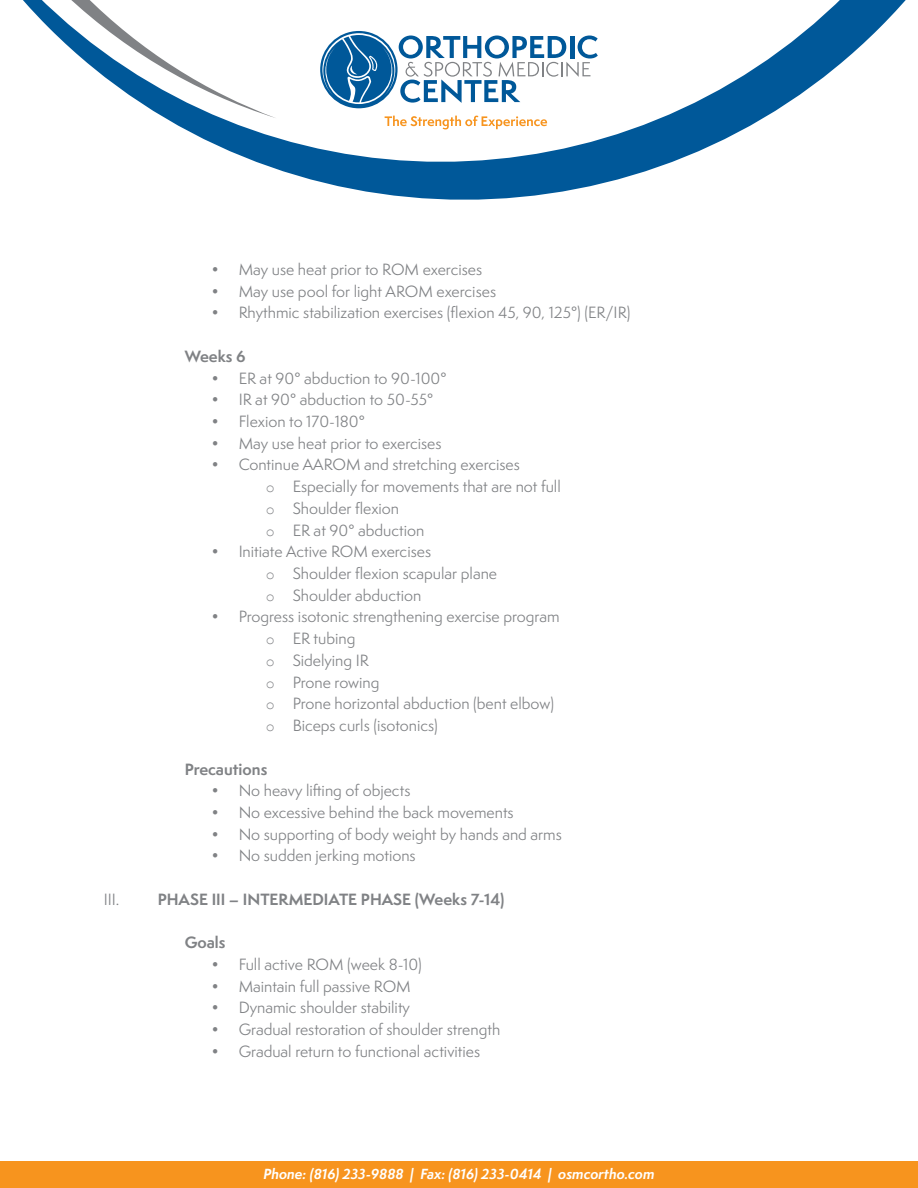
<style>
.page{position:relative;width:918px;height:1188px;background:#fff}
.page>*{position:absolute;margin:0;border:0;box-sizing:border-box;transform-origin:0 0}
.No_Spacing{font:15px "Semplicita Pro";color:#808285}
.No_Spacing-2{font:700 15px "Semplicita Pro";color:#808285}
.t1{font:italic 700 13.5px "Semplicita Pro";color:#fff}
.s1{font-family:"Courier New"}
</style>
<div class="page">
<div style="left:0;top:1161px;width:918px;height:27px;background:#f7941e"></div>
<svg style="left:23px;top:0;width:883px;height:200px"></svg>
<p class="No_Spacing" style="left:212px;top:259px;width:272px">• May use heat prior to ROM exercises</p>
<p class="No_Spacing" style="left:212px;top:281px;width:286px">• May use pool for light AROM exercises</p>
<p class="No_Spacing" style="left:212px;top:302px;width:420px">• Rhythmic stabilization exercises (flexion 45, 90, 125°) (ER/IR)</p>
<p class="No_Spacing-2" style="left:185px;top:345px;width:63px">Weeks 6</p>
<p class="No_Spacing" style="left:212px;top:367px;width:236px">• ER at 90° abduction to 90-100°</p>
<p class="No_Spacing" style="left:212px;top:389px;width:223px">• IR at 90° abduction to 50-55°</p>
<p class="No_Spacing" style="left:212px;top:411px;width:155px">• Flexion to 170-180°</p>
<p class="No_Spacing" style="left:212px;top:433px;width:231px">• May use heat prior to exercises</p>
<p class="No_Spacing" style="left:212px;top:454px;width:310px">• Continue AAROM and stretching exercises</p>
<p class="No_Spacing" style="left:266px;top:476px;width:297px"><span class="s1">o</span> Especially for movements that are not full</p>
<p class="No_Spacing" style="left:266px;top:498px;width:135px"><span class="s1">o</span> Shoulder flexion</p>
<p class="No_Spacing" style="left:266px;top:519px;width:160px"><span class="s1">o</span> ER at 90° abduction</p>
<p class="No_Spacing" style="left:212px;top:541px;width:221px">• Initiate Active ROM exercises</p>
<p class="No_Spacing" style="left:266px;top:563px;width:233px"><span class="s1">o</span> Shoulder flexion scapular plane</p>
<p class="No_Spacing" style="left:266px;top:585px;width:157px"><span class="s1">o</span> Shoulder abduction</p>
<p class="No_Spacing" style="left:212px;top:606px;width:349px">• Progress isotonic strengthening exercise program</p>
<p class="No_Spacing" style="left:266px;top:628px;width:91px"><span class="s1">o</span> ER tubing</p>
<p class="No_Spacing" style="left:266px;top:650px;width:105px"><span class="s1">o</span> Sidelying IR</p>
<p class="No_Spacing" style="left:266px;top:671px;width:115px"><span class="s1">o</span> Prone rowing</p>
<p class="No_Spacing" style="left:266px;top:693px;width:290px"><span class="s1">o</span> Prone horizontal abduction (bent elbow)</p>
<p class="No_Spacing" style="left:266px;top:715px;width:174px"><span class="s1">o</span> Biceps curls (isotonics)</p>
<p class="No_Spacing-2" style="left:185px;top:758px;width:84px">Precautions</p>
<p class="No_Spacing" style="left:212px;top:780px;width:200px">• No heavy lifting of objects</p>
<p class="No_Spacing" style="left:212px;top:802px;width:304px">• No excessive behind the back movements</p>
<p class="No_Spacing" style="left:212px;top:824px;width:352px">• No supporting of body weight by hands and arms</p>
<p class="No_Spacing" style="left:212px;top:845px;width:206px">• No sudden jerking motions</p>
<p class="No_Spacing" style="left:104px;top:889px;width:17px">III.</p>
<p class="No_Spacing-2" style="left:158px;top:888px;width:348px">PHASE III – INTERMEDIATE PHASE (Weeks 7-14)</p>
<p class="No_Spacing-2" style="left:185px;top:931px;width:42px">Goals</p>
<p class="No_Spacing" style="left:212px;top:954px;width:212px">• Full active ROM (week 8-10)</p>
<p class="No_Spacing" style="left:212px;top:976px;width:201px">• Maintain full passive ROM</p>
<p class="No_Spacing" style="left:212px;top:997px;width:200px">• Dynamic shoulder stability</p>
<p class="No_Spacing" style="left:212px;top:1019px;width:290px">• Gradual restoration of shoulder strength</p>
<p class="No_Spacing" style="left:212px;top:1041px;width:270px">• Gradual return to functional activities</p>
<p class="t1" style="left:264px;top:1164px;width:392px">Phone: (816) 233-9888 | Fax: (816) 233-0414 | osmcortho.com</p>
</div>
